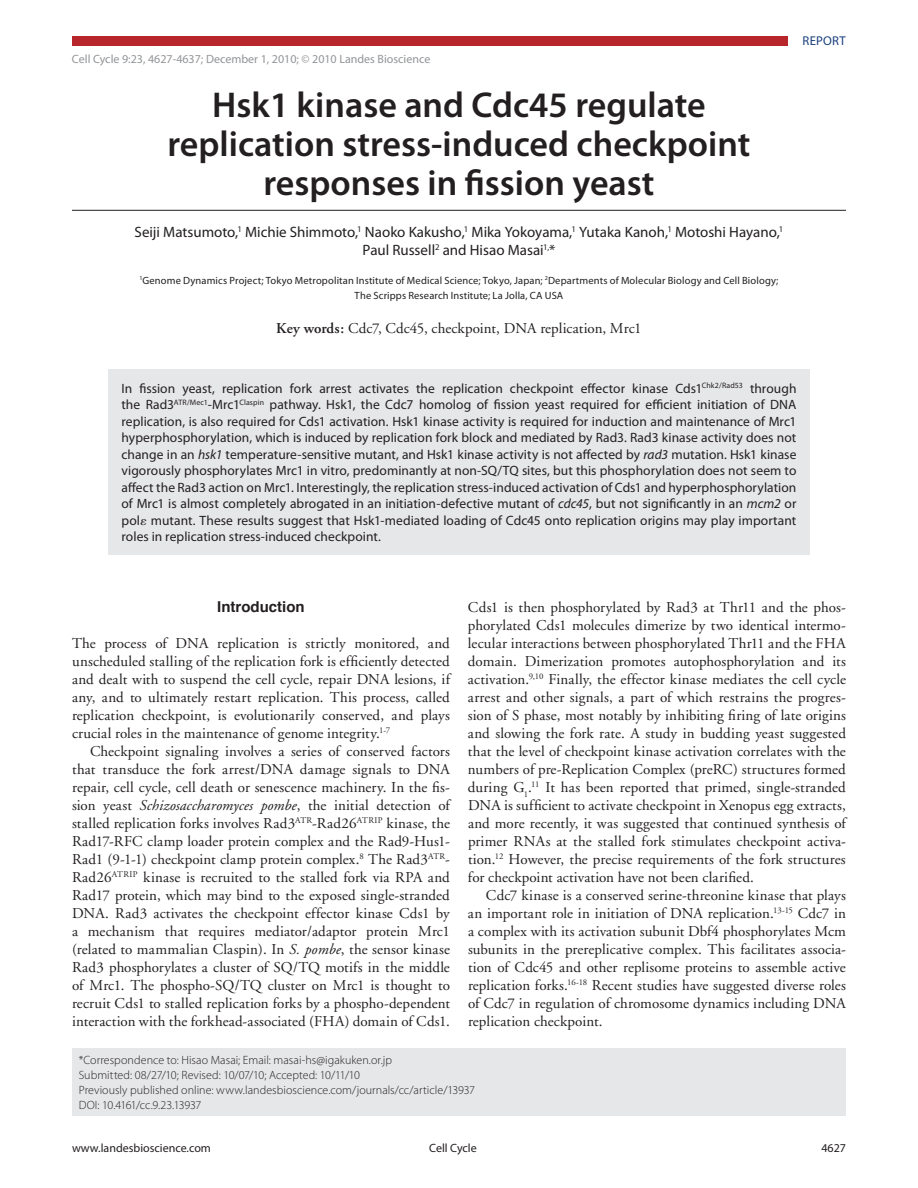
<style>
.page{position:relative;width:918px;height:1188px;background:#fff}
.page>*{position:absolute;margin:0;border:0;box-sizing:border-box;transform-origin:0 0}
.t1{font:600 36px/39px "Myriad Pro";color:#231f20;text-align:center}
.t2{font:15px/18px "Adobe Garamond";letter-spacing:.01em;color:#231f20;text-align:justify}
.t3{font:15px/18px "Myriad Pro";color:#231f20;text-align:center}
.t4{font:700 15px "Helvetica";color:#231f20}
.t5{font:13.5px/16.5px "Myriad Pro";color:#231f20;text-align:justify}
.t6{font:12.75px "Myriad Pro";letter-spacing:.02em;color:#193f7c}
.t7{font:300 12px/15px "Myriad Pro";letter-spacing:.005em;color:#231f20}
.t8{font:12px "Myriad Pro";color:#939598}
.t9{font:12px "Myriad Pro";color:#231f20}
.t10{font:10.5px/15px "Myriad Pro";letter-spacing:.015em;color:#231f20;text-align:center}
.s1{font-weight:600}
.s2{font-style:italic}
.s3{font-family:"Universal Std Greekw Math Pi"}
</style>
<div class="page">
<div style="left:72px;top:36px;width:716px;height:10px;background:#b7262b"></div>
<div style="left:72px;top:1048px;width:774px;height:68px;background:#e6e7e9"></div>
<div style="left:108px;top:369px;width:702px;height:186px;background:#e6e7e9"></div>
<hr style="left:72px;top:210px;width:774px;height:1px;background:#231f20">
<p class="t8" style="left:72px;top:52px;width:360px">Cell Cycle 9:23, 4627-4637; December 1, 2010; © 2010 Landes Bioscience</p>
<h1 class="t1" style="left:167px;top:85px;width:585px">Hsk1 kinase and Cdc45 regulate replication stress-induced checkpoint responses in fission yeast</h1>
<p class="t3" style="left:135px;top:223px;width:650px">Seiji Matsumoto,<sup>1</sup> Michie Shimmoto,<sup>1</sup> Naoko Kakusho,<sup>1</sup> Mika Yokoyama,<sup>1</sup> Yutaka Kanoh,<sup>1</sup> Motoshi Hayano,<sup>1<br></sup>Paul Russell<sup>2</sup> and Hisao Masai<sup>1,</sup>*</p>
<p class="t10" style="left:139px;top:273px;width:640px"><sup>1</sup>Genome Dynamics Project; Tokyo Metropolitan Institute of Medical Science; Tokyo, Japan; <sup>2</sup>Departments of Molecular Biology and Cell Biology;<br>The Scripps Research Institute; La Jolla, CA USA</p>
<p class="t2" style="left:276px;top:320px;width:367px"><span class="s1">Key words:</span> Cdc7, Cdc45, checkpoint, DNA replication, Mrc1</p>
<p class="t6" style="left:803px;top:33px;width:45px">report</p>
<p class="t5" style="left:121px;top:380px;width:677px">In fission yeast, replication fork arrest activates the replication checkpoint effector kinase Cds1<sup>Chk2/Rad53</sup> through the Rad3<sup>ATR/Mec1</sup>-Mrc1<sup>Claspin</sup> pathway. Hsk1, the Cdc7 homolog of fission yeast required for efficient initiation of DNA replication, is also required for Cds1 activation. Hsk1 kinase activity is required for induction and maintenance of Mrc1 hyperphosphorylation, which is induced by replication fork block and mediated by Rad3. Rad3 kinase activity does not change in an <span class="s2">hsk1</span> temperature-sensitive mutant, and Hsk1 kinase activity is not affected by <span class="s2">rad3</span> mutation. Hsk1 kinase vigorously phosphorylates Mrc1 in vitro, predominantly at non-SQ/TQ sites, but this phosphorylation does not seem to affect the Rad3 action on Mrc1. Interestingly, the replication stress-induced activation of Cds1 and hyperphosphorylation of Mrc1 is almost completely abrogated in an initiation-defective mutant of <span class="s2">cdc45</span>, but not significantly in an <span class="s2">mcm2</span> or pol<span class="s3">ε</span> mutant. These results suggest that Hsk1-mediated loading of Cdc45 onto replication origins may play important roles in replication stress-induced checkpoint.</p>
<p class="t4" style="left:217px;top:595px;width:89px">Introduction</p>
<p class="t2" style="left:72px;top:635px;width:380px">The process of DNA replication is strictly monitored, and unscheduled stalling of the replication fork is efficiently detected and dealt with to suspend the cell cycle, repair DNA lesions, if any, and to ultimately restart replication. This process, called replication checkpoint, is evolutionarily conserved, and plays crucial roles in the maintenance of genome integrity.<sup>1-7</sup></p>
<p class="t2" style="left:72px;top:743px;width:379px;text-indent:18px">Checkpoint signaling involves a series of conserved factors that transduce the fork arrest/DNA damage signals to DNA repair, cell cycle, cell death or senescence machinery. In the fis&shy;sion yeast <span class="s2">Schizosaccharomyces pombe</span>, the initial detection of stalled replication forks involves Rad3<sup>ATR</sup>-Rad26<sup>ATRIP</sup> kinase, the Rad17-RFC clamp loader protein complex and the Rad9-Hus1- Rad1 (9-1-1) checkpoint clamp protein complex.<sup>8</sup> The Rad3<sup>ATR</sup>-Rad26<sup>ATRIP</sup> kinase is recruited to the stalled fork via RPA and Rad17 protein, which may bind to the exposed single-stranded DNA. Rad3 activates the checkpoint effector kinase Cds1 by a mechanism that requires mediator/adaptor protein Mrc1 (related to mammalian Claspin). In <span class="s2">S. pombe</span>, the sensor kinase Rad3 phosphorylates a cluster of SQ/TQ motifs in the middle of Mrc1. The phospho-SQ/TQ cluster on Mrc1 is thought to recruit Cds1 to stalled replication forks by a phospho-dependent interaction with the forkhead-associated (FHA) domain of Cds1.</p>
<p class="t2" style="left:468px;top:599px;width:379px">Cds1 is then phosphorylated by Rad3 at Thr11 and the phos&shy;phorylated Cds1 molecules dimerize by two identical intermo&shy;lecular interactions between phosphorylated Thr11 and the FHA domain. Dimerization promotes autophosphorylation and its activation.<sup>9,10</sup> Finally, the effector kinase mediates the cell cycle arrest and other signals, a part of which restrains the progres&shy;sion of S phase, most notably by inhibiting firing of late origins and slowing the fork rate. A study in budding yeast suggested that the level of checkpoint kinase activation correlates with the numbers of pre-Replication Complex (preRC) structures formed during G<sub>1</sub>.<sup>11</sup> It has been reported that primed, single-stranded DNA is sufficient to activate checkpoint in Xenopus egg extracts, and more recently, it was suggested that continued synthesis of primer RNAs at the stalled fork stimulates checkpoint activa&shy;tion.<sup>12</sup> However, the precise requirements of the fork structures for checkpoint activation have not been clarified.</p>
<p class="t2" style="left:468px;top:887px;width:380px;text-indent:18px">Cdc7 kinase is a conserved serine-threonine kinase that plays an important role in initiation of DNA replication.<sup>13-15</sup> Cdc7 in a complex with its activation subunit Dbf4 phosphorylates Mcm subunits in the prereplicative complex. This facilitates associa&shy;tion of Cdc45 and other replisome proteins to assemble active replication forks.<sup>16-18</sup> Recent studies have suggested diverse roles of Cdc7 in regulation of chromosome dynamics including DNA replication checkpoint.</p>
<p class="t7" style="left:79px;top:1053px;width:398px">*Correspondence to: Hisao Masai; Email: masai-hs@igakuken.or.jp<br>Submitted: 08/27/10; Revised: 10/07/10; Accepted: 10/11/10<br>Previously published online: www.landesbioscience.com/journals/cc/article/13937<br>DOI: 10.4161/cc.9.23.13937</p>
<p class="t9" style="left:72px;top:1141px;width:140px">www.landesbioscience.com</p>
<p class="t9" style="left:429px;top:1141px;width:49px">Cell Cycle</p>
<p class="t9" style="left:821px;top:1141px;width:26px">4627</p>
</div>
